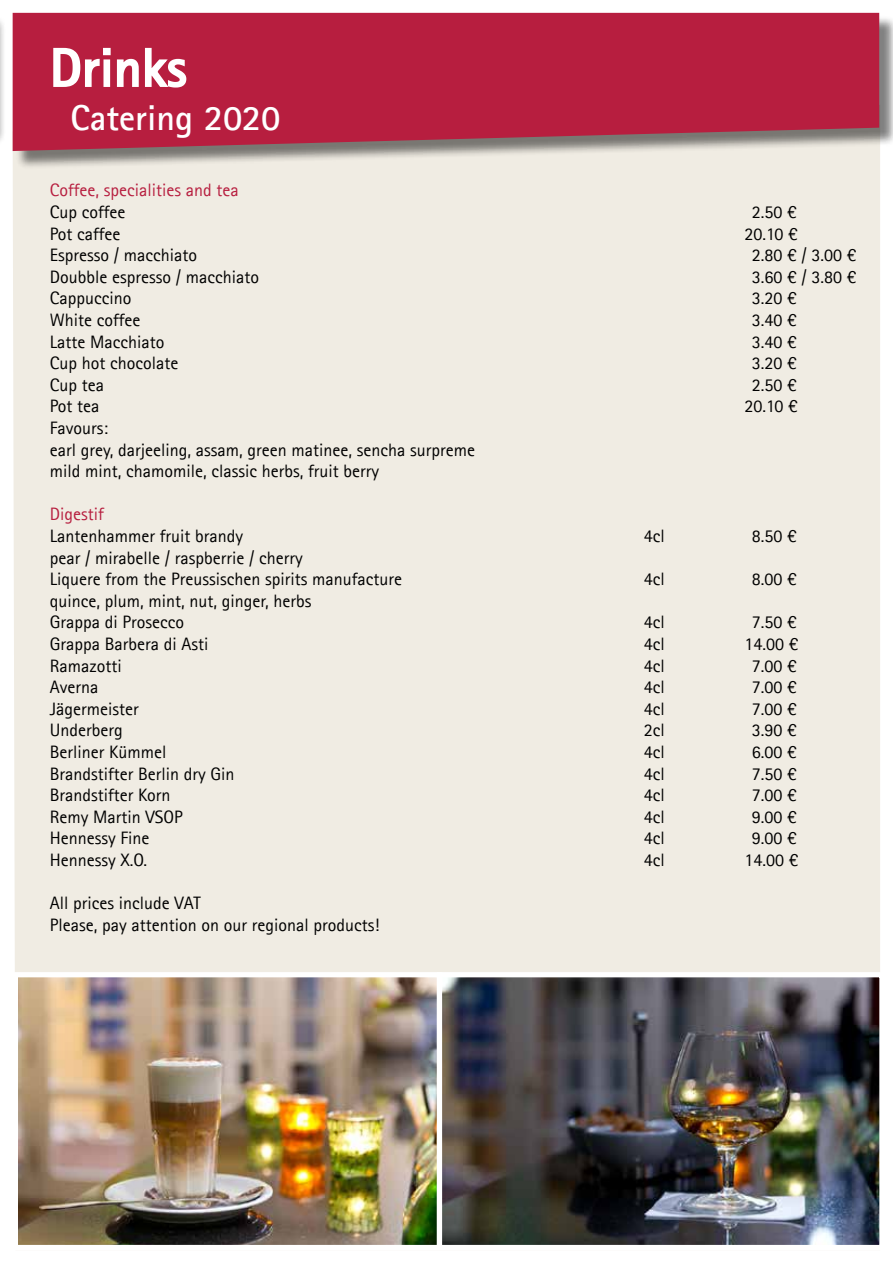
<style>
.page{position:relative;width:893px;height:1263px;background:#fff}
.page>*{position:absolute;margin:0;border:0;box-sizing:border-box;transform-origin:0 0}
.t1{font:700 54px "Agfa Rotis Sans Serif";color:#fff}
.t2{font:700 36px "Agfa Rotis Sans Serif";color:#fff}
.t3{font:18px/21.6px "Agfa Rotis Sans Serif";color:#000}
.t4{font:18px "Agfa Rotis Sans Serif";color:#b71e3f}
</style>
<div class="page">
<div style="left:0;top:15px;width:6px;height:155px;background:#000;opacity:.5"></div>
<div style="left:13px;top:151px;width:867px;height:821px;background:#f0ece3"></div>
<div style="left:15px;top:15px;width:878px;height:155px;background:#000;opacity:.5"></div>
<svg style="left:13px;top:13px;width:866px;height:138px;background:#b42846"></svg>
<svg style="left:52px;top:47px;width:136px;height:42px;background:#c8536c"></svg>
<img style="left:19px;top:978px;width:860px;height:266px">
<div style="left:13px;top:972px;width:429px;height:278px;border:5px solid #fff"></div>
<div style="left:437px;top:972px;width:448px;height:278px;border:5px solid #fff"></div>
<h1 class="t1" style="left:50px;top:34px;width:138px">Drinks</h1>
<h2 class="t2" style="left:71px;top:95px;width:211px">Catering 2020</h2>
<p class="t4" style="left:50px;top:180px;width:190px">Coffee, specialities and tea</p>
<p class="t3" style="left:50px;top:201px;width:77px">Cup coffee</p>
<p class="t3" style="left:752px;top:201px;width:46px">2.50 €</p>
<p class="t3" style="left:50px;top:223px;width:72px">Pot caffee</p>
<p class="t3" style="left:744px;top:223px;width:55px">20.10 €</p>
<p class="t3" style="left:50px;top:244px;width:149px">Espresso / macchiato</p>
<p class="t3" style="left:752px;top:244px;width:106px">2.80 € / 3.00 €</p>
<p class="t3" style="left:50px;top:266px;width:211px">Doubble espresso / macchiato</p>
<p class="t3" style="left:752px;top:266px;width:106px">3.60 € / 3.80 €</p>
<p class="t3" style="left:50px;top:287px;width:83px">Cappuccino</p>
<p class="t3" style="left:752px;top:287px;width:46px">3.20 €</p>
<p class="t3" style="left:50px;top:309px;width:92px">White coffee</p>
<p class="t3" style="left:752px;top:309px;width:46px">3.40 €</p>
<p class="t3" style="left:50px;top:331px;width:116px">Latte Macchiato</p>
<p class="t3" style="left:752px;top:331px;width:46px">3.40 €</p>
<p class="t3" style="left:50px;top:352px;width:130px">Cup hot chocolate</p>
<p class="t3" style="left:752px;top:352px;width:46px">3.20 €</p>
<p class="t3" style="left:50px;top:374px;width:56px">Cup tea</p>
<p class="t3" style="left:752px;top:374px;width:46px">2.50 €</p>
<p class="t3" style="left:50px;top:395px;width:51px">Pot tea</p>
<p class="t3" style="left:744px;top:395px;width:55px">20.10 €</p>
<p class="t3" style="left:50px;top:417px;width:427px">Favours:<br>earl grey, darjeeling, assam, green matinee, sencha surpreme mild mint, chamomile, classic herbs, fruit berry</p>
<p class="t4" style="left:50px;top:504px;width:55px">Digestif</p>
<p class="t3" style="left:50px;top:525px;width:195px">Lantenhammer fruit brandy</p>
<p class="t3" style="left:644px;top:525px;width:23px">4cl</p>
<p class="t3" style="left:752px;top:525px;width:46px">8.50 €</p>
<p class="t3" style="left:50px;top:547px;width:354px">pear / mirabelle / raspberrie / cherry<br>Liquere from the Preussischen spirits manufacture</p>
<p class="t3" style="left:644px;top:568px;width:23px">4cl</p>
<p class="t3" style="left:752px;top:568px;width:47px">8.00 €</p>
<p class="t3" style="left:50px;top:590px;width:263px">quince, plum, mint, nut, ginger, herbs<br>Grappa di Prosecco</p>
<p class="t3" style="left:644px;top:611px;width:23px">4cl</p>
<p class="t3" style="left:752px;top:611px;width:46px">7.50 €</p>
<p class="t3" style="left:50px;top:633px;width:160px">Grappa Barbera di Asti</p>
<p class="t3" style="left:644px;top:633px;width:23px">4cl</p>
<p class="t3" style="left:744px;top:633px;width:55px">14.00 €</p>
<p class="t3" style="left:50px;top:655px;width:73px">Ramazotti</p>
<p class="t3" style="left:644px;top:655px;width:23px">4cl</p>
<p class="t3" style="left:752px;top:655px;width:46px">7.00 €</p>
<p class="t3" style="left:50px;top:676px;width:50px">Averna</p>
<p class="t3" style="left:644px;top:676px;width:23px">4cl</p>
<p class="t3" style="left:752px;top:676px;width:46px">7.00 €</p>
<p class="t3" style="left:50px;top:698px;width:90px">Jägermeister</p>
<p class="t3" style="left:644px;top:698px;width:23px">4cl</p>
<p class="t3" style="left:752px;top:698px;width:46px">7.00 €</p>
<p class="t3" style="left:50px;top:719px;width:74px">Underberg</p>
<p class="t3" style="left:644px;top:719px;width:23px">2cl</p>
<p class="t3" style="left:752px;top:719px;width:46px">3.90 €</p>
<p class="t3" style="left:50px;top:741px;width:118px">Berliner Kümmel</p>
<p class="t3" style="left:644px;top:741px;width:23px">4cl</p>
<p class="t3" style="left:752px;top:741px;width:46px">6.00 €</p>
<p class="t3" style="left:50px;top:763px;width:186px">Brandstifter Berlin dry Gin</p>
<p class="t3" style="left:644px;top:763px;width:23px">4cl</p>
<p class="t3" style="left:752px;top:763px;width:46px">7.50 €</p>
<p class="t3" style="left:50px;top:784px;width:122px">Brandstifter Korn</p>
<p class="t3" style="left:644px;top:784px;width:23px">4cl</p>
<p class="t3" style="left:752px;top:784px;width:46px">7.00 €</p>
<p class="t3" style="left:50px;top:806px;width:134px">Remy Martin VSOP</p>
<p class="t3" style="left:644px;top:806px;width:23px">4cl</p>
<p class="t3" style="left:752px;top:806px;width:46px">9.00 €</p>
<p class="t3" style="left:50px;top:827px;width:101px">Hennessy Fine</p>
<p class="t3" style="left:644px;top:827px;width:23px">4cl</p>
<p class="t3" style="left:752px;top:827px;width:46px">9.00 €</p>
<p class="t3" style="left:50px;top:849px;width:99px">Hennessy X.O.</p>
<p class="t3" style="left:644px;top:849px;width:23px">4cl</p>
<p class="t3" style="left:744px;top:849px;width:55px">14.00 €</p>
<p class="t3" style="left:50px;top:892px;width:331px">All prices include VAT<br>Please, pay attention on our regional products!</p>
</div>
